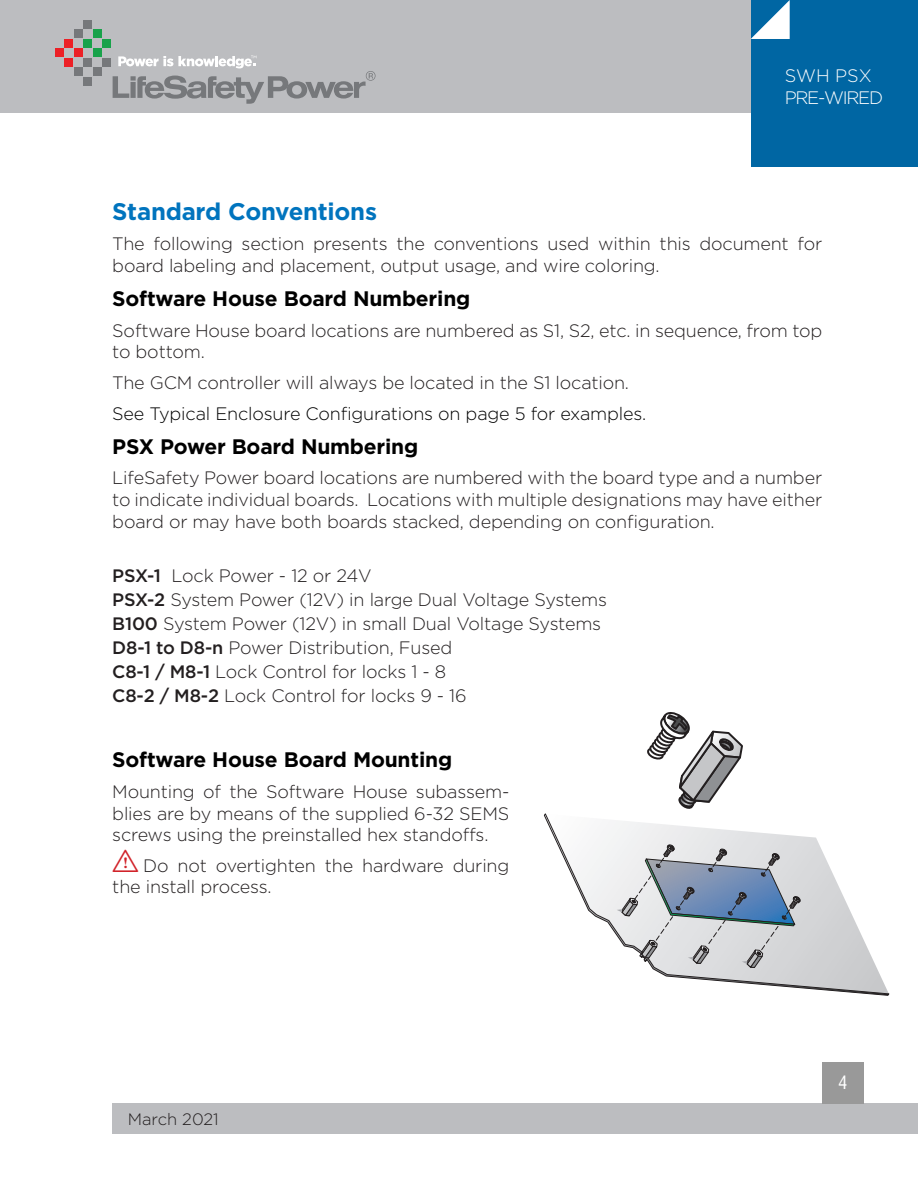
<style>
.page{position:relative;width:918px;height:1188px;background:#fff}
.page>*{position:absolute;margin:0;border:0;box-sizing:border-box;transform-origin:0 0}
.Body_text{font:700 24px "Gotham";letter-spacing:-.01em;color:#0074be}
.Body_text-2{font:700 21px "Gotham";letter-spacing:-.01em;color:#000}
.Body_text-3{font:300 18px/21.6px "Gotham";letter-spacing:-.01em;color:#231f20}
.Body_text-4{font:300 18px "Gotham";letter-spacing:-.01em;color:#000}
.t1{font:300 18px/21.6px "Gotham";letter-spacing:-.07em;color:#fff}
.t2{font:condensed 18px "Helvetica LT Std";color:#fff}
.t3{font:300 16.5px "Gotham";color:#231f20}
.s1{font-weight:500}
.s2{font-family:"tables";font-weight:400;font-size:30px;color:#d1232a}
</style>
<div class="page">
<div style="left:0;top:0;width:918px;height:112px;background:#bcbdc0"></div>
<div style="left:55px;top:49px;width:8px;height:8px;background:#ec2026"></div>
<div style="left:65px;top:39px;width:8px;height:8px;background:#ec2026"></div>
<div style="left:74px;top:49px;width:8px;height:8px;background:#ec2026"></div>
<div style="left:65px;top:58px;width:8px;height:8px;background:#ec2026"></div>
<div style="left:74px;top:68px;width:8px;height:8px;background:#76787b"></div>
<div style="left:84px;top:58px;width:8px;height:8px;background:#76787b"></div>
<div style="left:93px;top:68px;width:8px;height:8px;background:#76787b"></div>
<div style="left:103px;top:58px;width:8px;height:8px;background:#76787b"></div>
<div style="left:74px;top:30px;width:8px;height:8px;background:#76787b"></div>
<div style="left:84px;top:20px;width:8px;height:8px;background:#76787b"></div>
<div style="left:84px;top:77px;width:8px;height:8px;background:#76787b"></div>
<div style="left:84px;top:39px;width:8px;height:8px;background:#18a24a"></div>
<div style="left:93px;top:30px;width:8px;height:8px;background:#18a24a"></div>
<div style="left:103px;top:39px;width:8px;height:8px;background:#18a24a"></div>
<div style="left:93px;top:49px;width:8px;height:8px;background:#18a24a"></div>
<svg style="left:113px;top:56px;width:263px;height:48px"></svg>
<div style="left:751px;top:0;width:167px;height:167px;background:#0066a3"></div>
<svg style="left:751px;top:0;width:39px;height:39px"></svg>
<div style="left:112px;top:1104px;width:806px;height:30px;background:#bcbdc0"></div>
<div style="left:822px;top:1063px;width:41px;height:41px;background:#999"></div>
<svg style="left:544px;top:813px;width:346px;height:183px"></svg>
<svg style="left:647px;top:712px;width:96px;height:97px"></svg>
<svg style="left:617px;top:844px;width:184px;height:124px;background:#b3bcc7"></svg>
<p class="t1" style="left:785px;top:65px;width:100px">SWH PSX<br>PRE-WIRED</p>
<p class="Body_text" style="left:112px;top:195px;width:266px">Standard Conventions</p>
<p class="Body_text-3" style="left:112px;top:233px;width:711px">The following section presents the conventions used within this document for board labeling and placement, output usage, and wire coloring.</p>
<p class="Body_text-2" style="left:112px;top:285px;width:360px">Software House Board Numbering</p>
<p class="Body_text-3" style="left:112px;top:319px;width:712px">Software House board locations are numbered as S1, S2, etc. in sequence, from top to bottom.</p>
<p class="Body_text-3" style="left:112px;top:371px;width:515px">The GCM controller will always be located in the S1 location.</p>
<p class="Body_text-4" style="left:112px;top:402px;width:533px">See Typical Enclosure Configurations on page 5 for examples.</p>
<p class="Body_text-2" style="left:112px;top:433px;width:308px">PSX Power Board Numbering</p>
<p class="Body_text-3" style="left:112px;top:467px;width:711px;text-align:justify">LifeSafety Power board locations are numbered with the board type and a number to indicate individual boards. Locations with multiple designations may have either board or may have both boards stacked, depending on configuration.</p>
<p class="Body_text-3" style="left:112px;top:565px;width:261px"><span class="s1">PSX-1</span> Lock Power - 12 or 24V</p>
<p class="Body_text-3" style="left:112px;top:589px;width:496px"><span class="s1">PSX-2</span> System Power (12V) in large Dual Voltage Systems</p>
<p class="Body_text-3" style="left:112px;top:613px;width:490px"><span class="s1">B100</span> System Power (12V) in small Dual Voltage Systems</p>
<p class="Body_text-3" style="left:112px;top:637px;width:342px"><span class="s1">D8-1 to D8-n</span> Power Distribution, Fused</p>
<p class="Body_text-3" style="left:112px;top:661px;width:335px"><span class="s1">C8-1 / M8-1</span> Lock Control for locks 1 - 8</p>
<p class="Body_text-3" style="left:112px;top:685px;width:356px"><span class="s1">C8-2 / M8-2</span> Lock Control for locks 9 - 16</p>
<p class="Body_text-2" style="left:112px;top:746px;width:341px">Software House Board Mounting</p>
<p class="Body_text-3" style="left:112px;top:780px;width:399px;text-align:justify">Mounting of the Software House subassem&shy;blies are by means of the supplied 6-32 SEMS screws using the preinstalled hex standoffs.</p>
<p class="Body_text-3" style="left:112px;top:854px;width:399px"><span class="s2">I</span> Do not overtighten the hardware during the install process.</p>
<p class="t3" style="left:128px;top:1108px;width:93px">March 2021</p>
<p class="t2" style="left:838px;top:1071px;width:10px">4</p>
</div>
